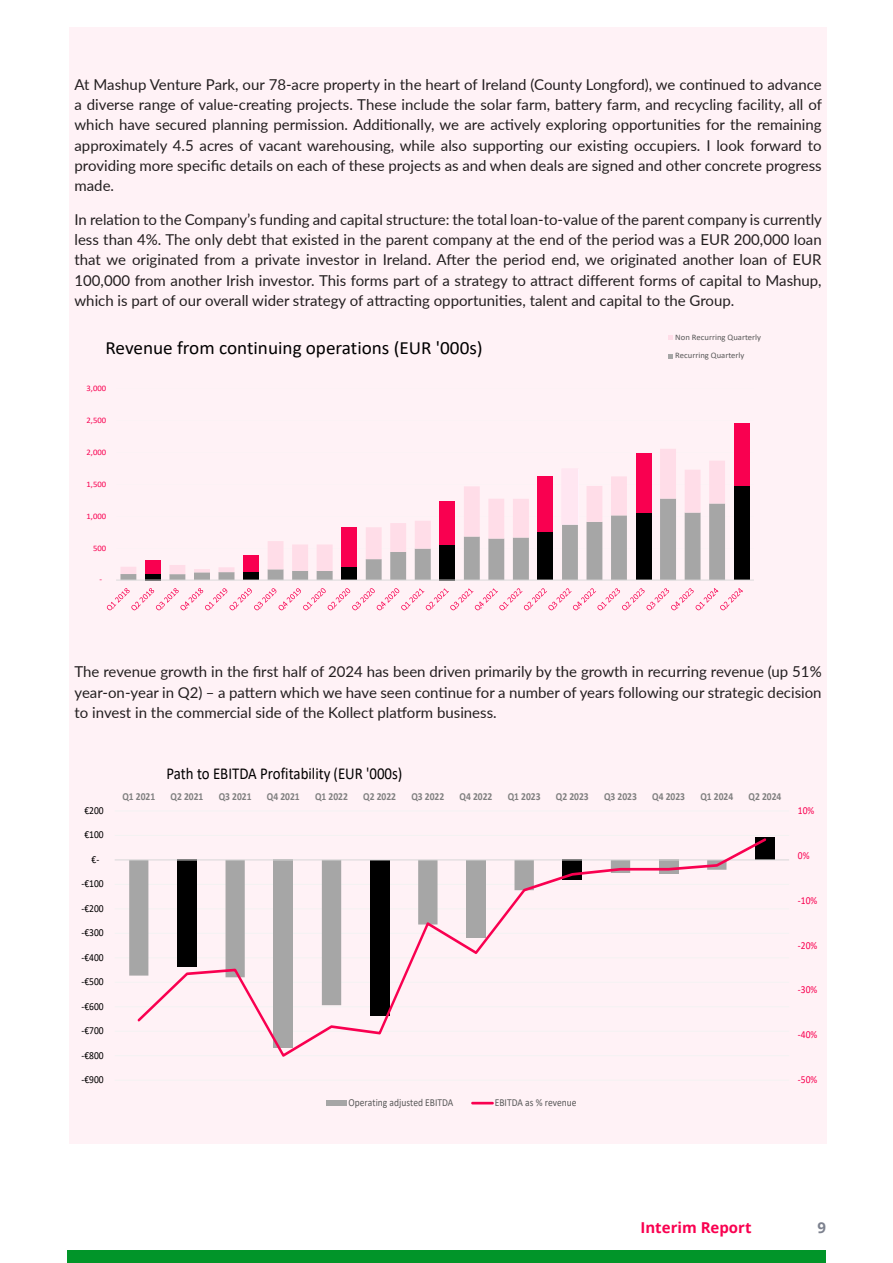
<style>
.page{position:relative;width:893px;height:1263px;background:#fff}
.page>*{position:absolute;margin:0;border:0;box-sizing:border-box;transform-origin:0 0}
.t1{font:18.75px "Calibri";color:#000}
.t2{font:16.65px "Calibri";color:#000;scale:.89 1}
.t3{font:15px/20.2px "Lato";color:#231f20;text-align:justify}
.t4{font:700 15px "Open Sans";color:#f90050}
.t5{font:700 15px "Open Sans";color:#7d828f}
.t6{font:700 10.65px "Calibri";color:#7f7f7f;scale:.89 1}
.t7{font:10.65px "Calibri";color:#000;scale:.89 1}
.t8{font:10.65px "Calibri";color:#595959;scale:.89 1}
.t9{font:10.65px "Calibri";color:#f90050;scale:.89 1}
.t10{font:8.4px "Calibri";color:#595959}
.t11{font:8.4px "Calibri";color:#f90050}
</style>
<div class="page">
<div style="left:67px;top:1249px;width:759px;height:14px;background:#019529"></div>
<div style="left:69px;top:27px;width:758px;height:1116px;background:#fff2f6"></div>
<hr style="left:115px;top:1080px;width:674px;height:1px;background:#f2f2f2">
<hr style="left:115px;top:1055px;width:674px;height:1px;background:#f2f2f2">
<hr style="left:115px;top:1031px;width:674px;height:1px;background:#f2f2f2">
<hr style="left:115px;top:1006px;width:674px;height:1px;background:#f2f2f2">
<hr style="left:115px;top:982px;width:674px;height:1px;background:#f2f2f2">
<hr style="left:115px;top:957px;width:674px;height:1px;background:#f2f2f2">
<hr style="left:115px;top:933px;width:674px;height:1px;background:#f2f2f2">
<hr style="left:115px;top:908px;width:674px;height:1px;background:#f2f2f2">
<hr style="left:115px;top:884px;width:674px;height:1px;background:#f2f2f2">
<hr style="left:115px;top:835px;width:674px;height:1px;background:#f2f2f2">
<hr style="left:115px;top:811px;width:674px;height:1px;background:#f9f2f4">
<div style="left:755px;top:838px;width:20px;height:22px;background:#000"></div>
<hr style="left:115px;top:859px;width:674px;height:1px;background:#d9d9d9">
<svg style="left:135px;top:837px;width:633px;height:220px"></svg>
<div style="left:326px;top:1100px;width:20px;height:6px;background:#a6a6a6"></div>
<hr style="left:472px;top:1102px;width:21px;height:2px;background:#f90050">
<hr style="left:116px;top:548px;width:638px;height:1px;background:#f2f2f2">
<hr style="left:116px;top:516px;width:638px;height:1px;background:#f2f2f2">
<hr style="left:116px;top:484px;width:638px;height:1px;background:#f2f2f2">
<hr style="left:116px;top:452px;width:638px;height:1px;background:#f2f2f2">
<hr style="left:116px;top:420px;width:638px;height:1px;background:#f2f2f2">
<hr style="left:116px;top:388px;width:638px;height:1px;background:#f2f2f2">
<div style="left:734px;top:485px;width:16px;height:95px;background:#000"></div>
<svg style="left:120px;top:574px;width:605px;height:6px"></svg>
<div style="left:734px;top:423px;width:16px;height:62px;background:#f90050"></div>
<svg style="left:120px;top:449px;width:605px;height:125px"></svg>
<hr style="left:116px;top:580px;width:638px;height:1px;background:#d9d9d9">
<svg style="left:107px;top:588px;width:636px;height:22px"></svg>
<svg style="left:668px;top:335px;width:5px;height:5px"></svg>
<svg style="left:668px;top:354px;width:5px;height:4px"></svg>
<p class="t3" style="left:75px;top:74px;width:749px">At Mashup Venture Park, our 78-acre property in the heart of Ireland (County Longford), we continued to advance a diverse range of value-creating projects. These include the solar farm, battery farm, and recycling facility, all of which have secured planning permission. Additionally, we are actively exploring opportunities for the remaining approximately 4.5 acres of vacant warehousing, while also supporting our existing occupiers. I look forward to providing more specific details on each of these projects as and when deals are signed and other concrete progress made.</p>
<p class="t3" style="left:75px;top:209px;width:749px">In relation to the Company’s funding and capital structure: the total loan-to-value of the parent company is currently less than 4%. The only debt that existed in the parent company at the end of the period was a EUR 200,000 loan that we originated from a private investor in Ireland. After the period end, we originated another loan of EUR 100,000 from another Irish investor. This forms part of a strategy to attract different forms of capital to Mashup, which is part of our overall wider strategy of attracting opportunities, talent and capital to the Group.</p>
<p class="t1" style="left:105px;top:335px;width:379px">Revenue from continuing operations (EUR '000s)</p>
<p class="t11" style="left:87px;top:382px;width:21px">3,000</p>
<p class="t11" style="left:87px;top:414px;width:21px">2,500</p>
<p class="t11" style="left:87px;top:446px;width:21px">2,000</p>
<p class="t11" style="left:87px;top:478px;width:21px">1,500</p>
<p class="t11" style="left:87px;top:510px;width:21px">1,000</p>
<p class="t11" style="left:93px;top:542px;width:15px">500</p>
<p class="t11" style="left:100px;top:574px;width:4px">-</p>
<p class="t10" style="left:675px;top:331px;width:87px">Non Recurring Quarterly</p>
<p class="t10" style="left:675px;top:350px;width:71px">Recurring Quarterly</p>
<p class="t3" style="left:75px;top:661px;width:749px">The revenue growth in the first half of 2024 has been driven primarily by the growth in recurring revenue (up 51% year-on-year in Q2) – a pattern which we have seen continue for a number of years following our strategic decision to invest in the commercial side of the Kollect platform business.</p>
<p class="t2" style="left:167px;top:762px;width:266px">Path to EBITDA Profitability (EUR '000s)</p>
<p class="t7" style="left:84px;top:803px;width:23px">€200</p>
<p class="t7" style="left:84px;top:827px;width:23px">€100</p>
<p class="t7" style="left:92px;top:852px;width:10px">€-</p>
<p class="t7" style="left:81px;top:876px;width:27px">-€100</p>
<p class="t7" style="left:81px;top:901px;width:27px">-€200</p>
<p class="t7" style="left:81px;top:925px;width:27px">-€300</p>
<p class="t7" style="left:81px;top:950px;width:27px">-€400</p>
<p class="t7" style="left:81px;top:974px;width:27px">-€500</p>
<p class="t7" style="left:81px;top:999px;width:27px">-€600</p>
<p class="t7" style="left:81px;top:1023px;width:27px">-€700</p>
<p class="t7" style="left:81px;top:1048px;width:27px">-€800</p>
<p class="t7" style="left:81px;top:1072px;width:27px">-€900</p>
<p class="t6" style="left:122px;top:789px;width:38px">Q1 2021</p>
<p class="t6" style="left:171px;top:789px;width:38px">Q2 2021</p>
<p class="t6" style="left:219px;top:789px;width:38px">Q3 2021</p>
<p class="t6" style="left:267px;top:789px;width:38px">Q4 2021</p>
<p class="t6" style="left:315px;top:789px;width:38px">Q1 2022</p>
<p class="t6" style="left:363px;top:789px;width:38px">Q2 2022</p>
<p class="t6" style="left:411px;top:789px;width:38px">Q3 2022</p>
<p class="t6" style="left:460px;top:789px;width:38px">Q4 2022</p>
<p class="t6" style="left:508px;top:789px;width:38px">Q1 2023</p>
<p class="t6" style="left:556px;top:789px;width:38px">Q2 2023</p>
<p class="t6" style="left:604px;top:789px;width:38px">Q3 2023</p>
<p class="t6" style="left:652px;top:789px;width:38px">Q4 2023</p>
<p class="t6" style="left:700px;top:789px;width:38px">Q1 2024</p>
<p class="t6" style="left:749px;top:789px;width:38px">Q2 2024</p>
<p class="t8" style="left:348px;top:1095px;width:120px">Operating adjusted EBITDA</p>
<p class="t8" style="left:495px;top:1095px;width:93px">EBITDA as % revenue</p>
<p class="t9" style="left:798px;top:803px;width:20px">10%</p>
<p class="t9" style="left:798px;top:848px;width:15px">0%</p>
<p class="t9" style="left:798px;top:893px;width:23px">-10%</p>
<p class="t9" style="left:798px;top:937px;width:23px">-20%</p>
<p class="t9" style="left:798px;top:982px;width:23px">-30%</p>
<p class="t9" style="left:798px;top:1027px;width:23px">-40%</p>
<p class="t9" style="left:798px;top:1072px;width:23px">-50%</p>
<p class="t4" style="left:640px;top:1216px;width:113px">Interim Report</p>
<p class="t5" style="left:817px;top:1216px;width:10px">9</p>
</div>
